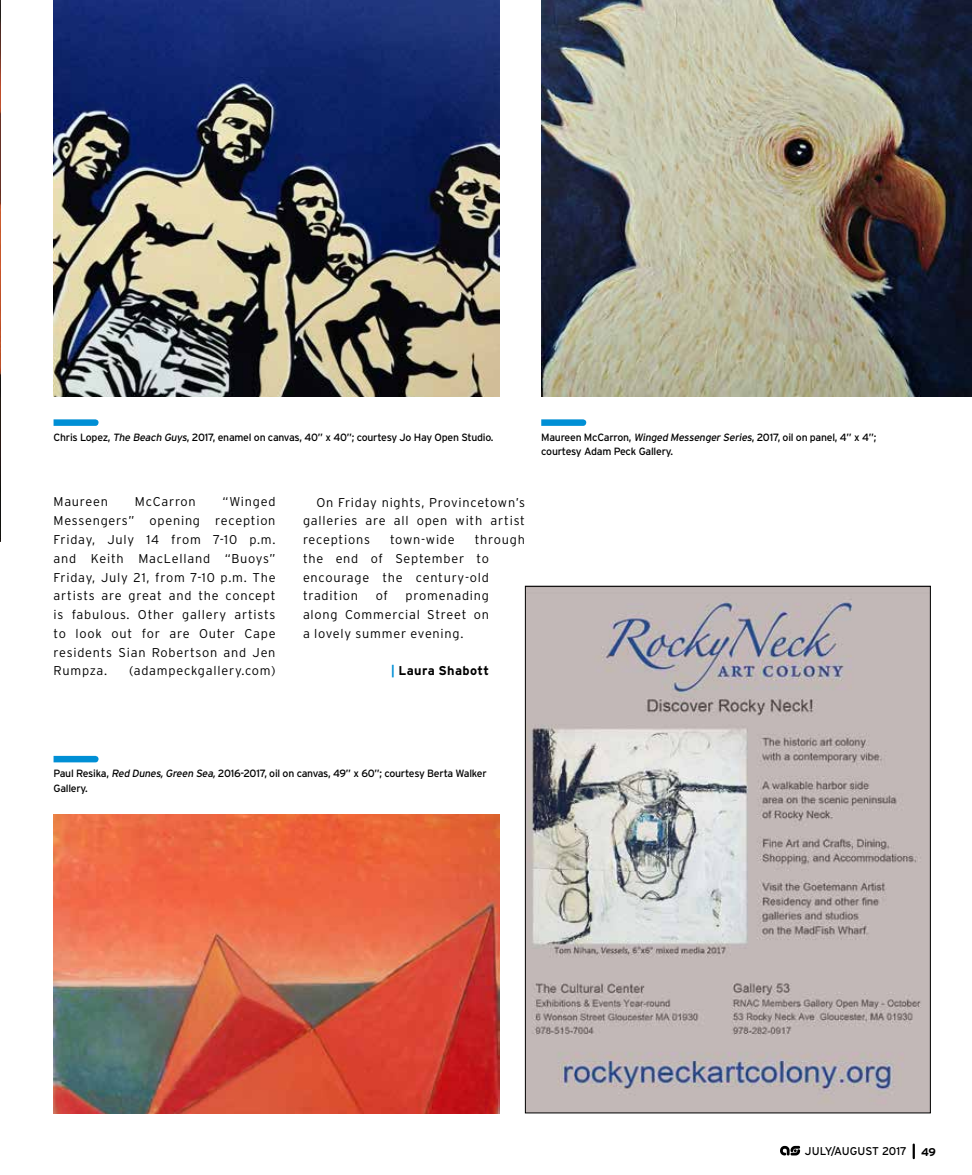
<style>
.page{position:relative;width:972px;height:1175px;background:#fff}
.page>*{position:absolute;margin:0;border:0;box-sizing:border-box;transform-origin:0 0}
.t1{font:300 12.75px/18.8px "Interstate";letter-spacing:.06em;color:#000;text-align:justify}
.t2{font:700 12.75px "Interstate";letter-spacing:.03em;color:#000}
.t3{font:11.25px "Interstate";color:#000}
.t4{font:10.5px/14.7px "Interstate";letter-spacing:-.025em;color:#000}
.s1{font-style:italic}
.s2{color:#008fd5}
.s3{font-weight:700}
</style>
<div class="page">
<img style="left:0;top:0;width:1px;height:541px">
<img style="left:54px;top:814px;width:446px;height:299px">
<svg style="left:54px;top:419px;width:45px;height:7px"></svg>
<svg style="left:780px;top:1145px;width:20px;height:10px"></svg>
<svg style="left:913px;top:1144px;width:2px;height:14px"></svg>
<img style="left:541px;top:0;width:431px;height:396px">
<img style="left:527px;top:588px;width:402px;height:523px">
<svg style="left:541px;top:419px;width:45px;height:7px"></svg>
<svg style="left:54px;top:756px;width:45px;height:6px"></svg>
<img style="left:54px;top:0;width:446px;height:396px">
<p class="t4" style="left:54px;top:429px;width:442px">Chris Lopez, <span class="s1">The Beach Guys</span>, 2017, enamel on canvas, 40” x 40”; courtesy Jo Hay Open Studio.</p>
<p class="t1" style="left:54px;top:492px;width:224px;text-indent:169px">“Winged Messengers” opening reception Friday, July 14 from 7-10 p.m. and Keith MacLelland “Buoys” Friday, July 21, from 7-10 p.m. The artists are great and the concept is fabulous. Other gallery artists to look out for are Outer Cape residents Sian Robertson and Jen Rumpza.</p>
<p class="t1" style="left:54px;top:492px;width:56px">Maureen</p>
<p class="t1" style="left:135px;top:492px;width:62px">McCarron</p>
<p class="t1" style="left:129px;top:661px;width:148px">(adampeckgallery.com)</p>
<p class="t1" style="left:303px;top:492px;width:224px;text-indent:14px">On Friday nights, Provincetown’s galleries are all open with artist receptions</p>
<p class="t1" style="left:303px;top:530px;width:224px;text-align:left;text-indent:172px">through the end of September to encourage the century-old tradition</p>
<p class="t1" style="left:390px;top:530px;width:66px">town-wide</p>
<p class="t1" style="left:303px;top:586px;width:188px;text-indent:103px">promenading along Commercial Street on a lovely summer evening.</p>
<p class="t2" style="left:391px;top:663px;width:99px"><span class="s2">|</span> Laura Shabott</p>
<p class="t1" style="left:376px;top:586px;width:14px">of</p>
<p class="t4" style="left:541px;top:429px;width:337px">Maureen McCarron, <span class="s1">Winged Messenger Series</span>, 2017, oil on panel, 4” x 4”; courtesy Adam Peck Gallery.</p>
<p class="t4" style="left:54px;top:766px;width:435px">Paul Resika, <span class="s1">Red Dunes,Green Sea,</span>2016-2017, oil on canvas, 49” x 60”; courtesy Berta Walker<br>Gallery.</p>
<p class="t3" style="left:805px;top:1145px;width:133px">JULY/AUGUST 2017 <span class="s3">49</span></p>
</div>
